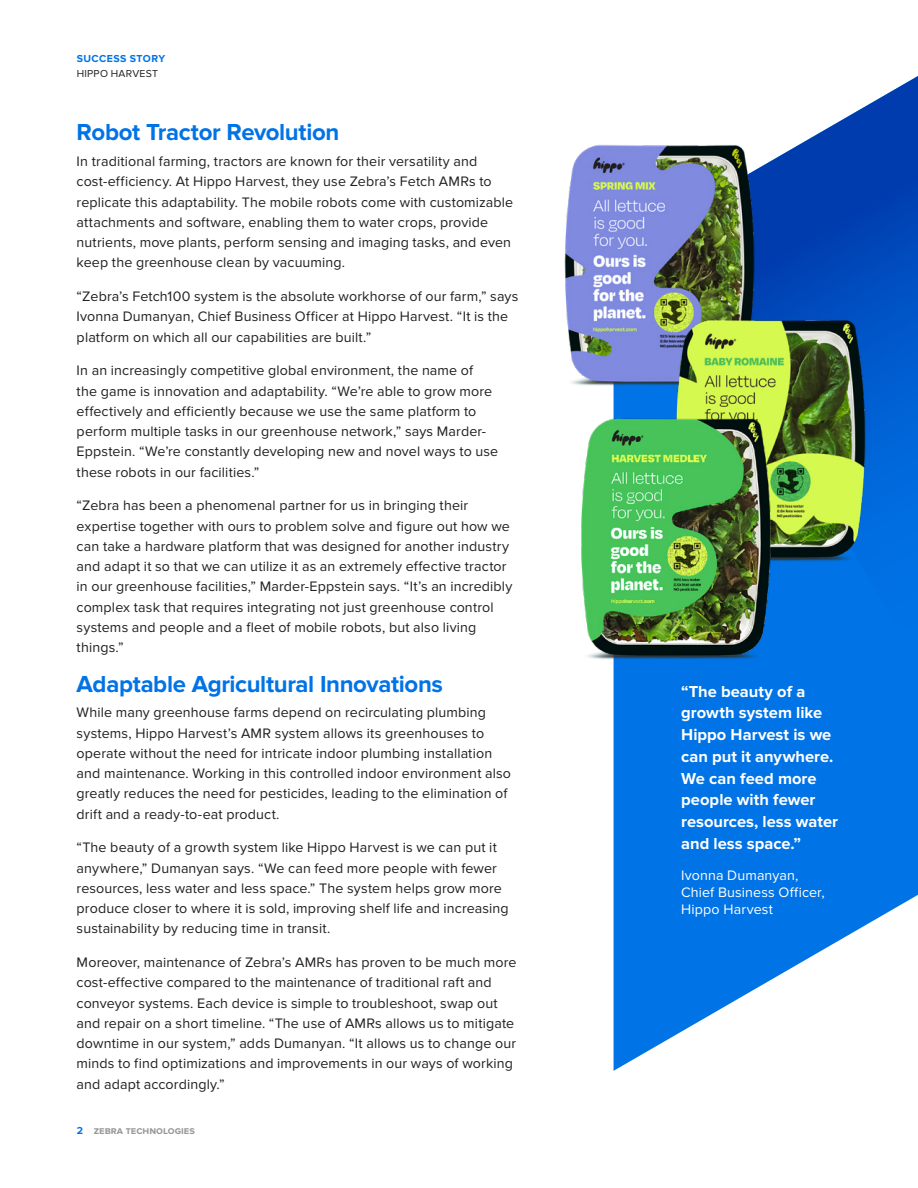
<style>
.page{position:relative;width:918px;height:1188px;background:#fff}
.page>*{position:absolute;margin:0;border:0;box-sizing:border-box;transform-origin:0 0}
.t1{font:700 24px "Proxima Nova";letter-spacing:-.015em;color:#0073e6}
.t2{font:700 16.5px/21.8px "Proxima Nova";color:#fff}
.t3{font:14.25px/20.2px "Proxima Nova";letter-spacing:.01em;color:#231f20}
.t4{font:14.25px/17.2px "Proxima Nova";letter-spacing:.01em;color:#fff}
.t5{font:700 10.5px "Proxima Nova";color:#989999}
.t6{font:700 10.5px "Proxima Nova";letter-spacing:.045em;color:#0073e6}
.t7{font:10.5px "Proxima Nova";letter-spacing:.03em;color:#231f20}
.s1{color:#0073e6}
</style>
<div class="page">
<svg style="left:614px;top:672px;width:304px;height:399px;fill:#0073e6"></svg>
<svg style="left:614px;top:76px;width:304px;height:596px"></svg>
<img style="left:564px;top:134px;width:204px;height:260px">
<img style="left:664px;top:310px;width:214px;height:259px">
<img style="left:581px;top:409px;width:202px;height:259px">
<p class="t6" style="left:77px;top:53px;width:90px">SUCCESS STORY</p>
<p class="t7" style="left:77px;top:67px;width:83px">HIPPO HARVEST</p>
<h1 class="t1" style="left:77px;top:119px;width:264px">Robot Tractor Revolution</h1>
<p class="t3" style="left:77px;top:152px;width:438px">In traditional farming, tractors are known for their versatility and cost-efficiency. At Hippo Harvest, they use Zebra’s Fetch AMRs to replicate this adaptability. The mobile robots come with customizable attachments and software, enabling them to water crops, provide nutrients, move plants, perform sensing and imaging tasks, and even keep the greenhouse clean by vacuuming.</p>
<p class="t3" style="left:77px;top:287px;width:443px">“Zebra’s Fetch100 system is the absolute workhorse of our farm,” says<br>Ivonna Dumanyan, Chief Business Officer at Hippo Harvest. “It is the platform on which all our capabilities are built.”</p>
<p class="t3" style="left:77px;top:361px;width:423px">In an increasingly competitive global environment, the name of<br>the game is innovation and adaptability. “We’re able to grow more effectively and efficiently because we use the same platform to perform multiple tasks in our greenhouse network,” says Marder-Eppstein. “We’re constantly developing new and novel ways to use these robots in our facilities.”</p>
<p class="t3" style="left:77px;top:496px;width:437px">“Zebra has been a phenomenal partner for us in bringing their expertise together with ours to problem solve and figure out how we can take a hardware platform that was designed for another industry and adapt it so that we can utilize it as an extremely effective tractor in our greenhouse facilities,” Marder-Eppstein says. “It’s an incredibly complex task that requires integrating not just greenhouse control systems and people and a fleet of mobile robots, but also living things.”</p>
<h1 class="t1" style="left:77px;top:670px;width:368px">Adaptable Agricultural Innovations</h1>
<p class="t3" style="left:77px;top:703px;width:436px">While many greenhouse farms depend on recirculating plumbing systems, Hippo Harvest’s AMR system allows its greenhouses to operate without the need for intricate indoor plumbing installation and maintenance. Working in this controlled indoor environment also greatly reduces the need for pesticides, leading to the elimination of drift and a ready-to-eat product.</p>
<p class="t3" style="left:77px;top:838px;width:434px">“The beauty of a growth system like Hippo Harvest is we can put it anywhere,” Dumanyan says. “We can feed more people with fewer resources, less water and less space.” The system helps grow more produce closer to where it is sold, improving shelf life and increasing sustainability by reducing time in transit.</p>
<p class="t3" style="left:77px;top:953px;width:441px">Moreover, maintenance of Zebra’s AMRs has proven to be much more cost-effective compared to the maintenance of traditional raft and conveyor systems. Each device is simple to troubleshoot, swap out and repair on a short timeline. “The use of AMRs allows us to mitigate downtime in our system,” adds Dumanyan. “It allows us to change our minds to find optimizations and improvements in our ways of working and adapt accordingly.”</p>
<p class="t5" style="left:77px;top:1124px;width:120px"><span class="s1">2</span> zebra technologies</p>
<p class="t2" style="left:681px;top:681px;width:158px">“The beauty of a growth system like<br>Hippo Harvest is we can put it anywhere.<br>We can feed more people with fewer resources, less water and less space.”</p>
<p class="t4" style="left:681px;top:867px;width:145px">Ivonna Dumanyan,<br>Chief Business Officer,<br>Hippo Harvest</p>
</div>
